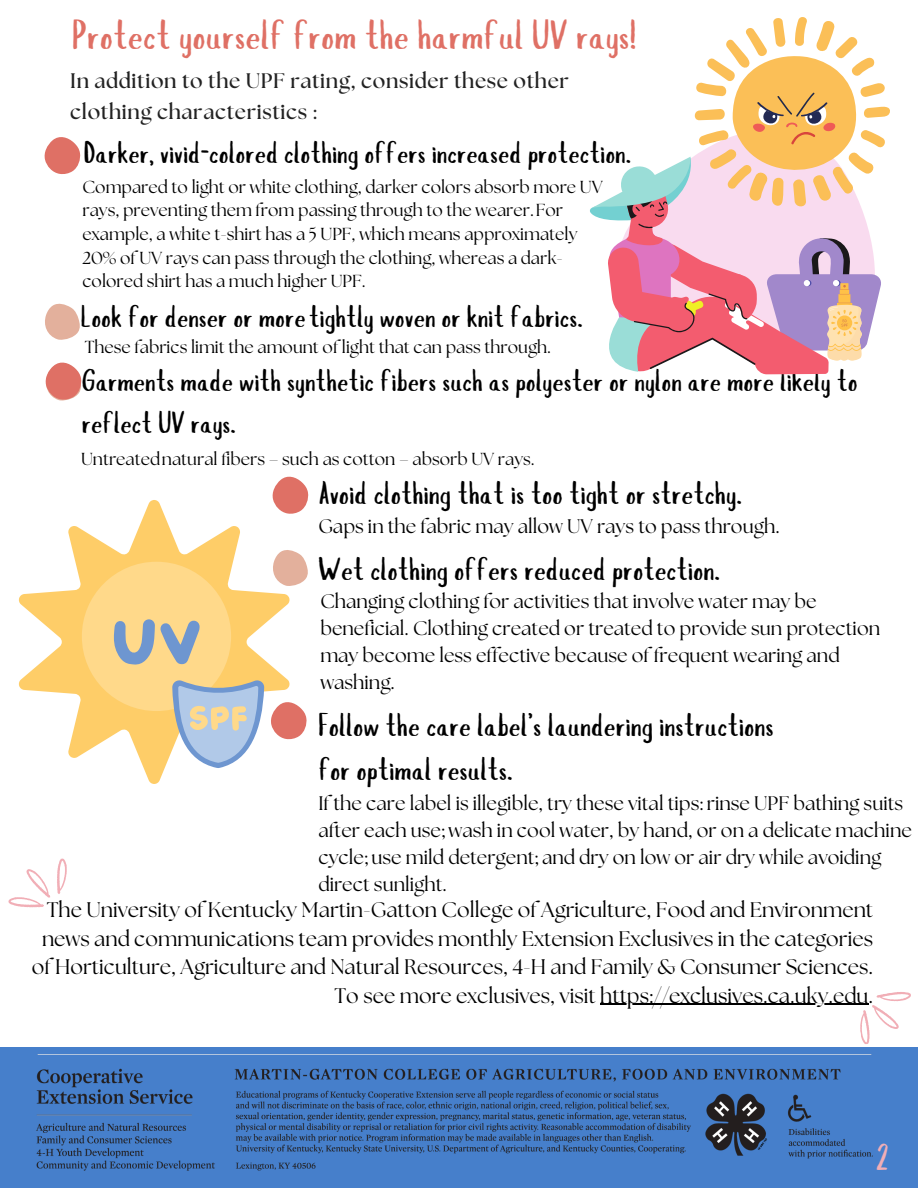
<style>
.page{position:relative;width:918px;height:1188px;background:#fff}
.page>*{position:absolute;margin:0;border:0;box-sizing:border-box;transform-origin:0 0}
.t1{font:40.5px "Slopes";letter-spacing:.005em;color:#df7065}
.t2{font:36px "Slopes";color:#f1aeb6}
.t3{font:31.65px/43.8px "Slopes";color:#000}
.t4{font:30.3px/42px "Slopes";color:#000}
.t5{font:21px/28.5px "The Seasons";color:#000;text-align:right}
.t6{font:700 21px/31.5px "The Seasons";letter-spacing:.03em;color:#222}
.t7{font:19.5px/27px "The Seasons";color:#000}
.t8{font:17.4px/23.7px "The Seasons";color:#000}
</style>
<div class="page">
<svg style="left:290px;top:550px;width:18px;height:36px"></svg>
<svg style="left:272px;top:476px;width:37px;height:38px"></svg>
<svg style="left:290px;top:702px;width:17px;height:38px"></svg>
<svg style="left:45px;top:362px;width:37px;height:39px"></svg>
<svg style="left:45px;top:303px;width:35px;height:37px"></svg>
<svg style="left:44px;top:137px;width:37px;height:37px"></svg>
<svg style="left:57px;top:858px;width:9px;height:36px"></svg>
<svg style="left:9px;top:869px;width:41px;height:39px"></svg>
<svg style="left:857px;top:992px;width:54px;height:52px"></svg>
<hr style="left:600px;top:1004px;width:269px;height:1px;background:#000">
<div style="left:0;top:1047px;width:918px;height:141px;background:#467fcb"></div>
<img style="left:36px;top:1054px;width:837px;height:117px">
<svg style="left:590px;top:17px;width:300px;height:357px"></svg>
<svg style="left:18px;top:500px;width:272px;height:283px"></svg>
<div style="left:82px;top:562px;width:149px;height:149px;background:#ffd98a;border-radius:50%"></div>
<svg style="left:114px;top:619px;width:150px;height:149px"></svg>
<p class="t1" style="left:72px;top:18px;width:566px">Protect yourself from the harmful UV rays!</p>
<p class="t6" style="left:70px;top:66px;width:500px">In addition to the UPF rating, consider these other clothing characteristics :</p>
<p class="t4" style="left:84px;top:134px;width:549px">Darker, vivid-colored clothing offers increased protection.</p>
<p class="t8" style="left:82px;top:176px;width:522px">Compared to light or white clothing, darker colors absorb more UV rays, preventing them from passing through to the wearer.For example, a white t-shirt has a 5 UPF, which means approximately 20% of UV rays can pass through the clothing, whereas a dark&shy;colored shirt has a much higher UPF.</p>
<p class="t4" style="left:81px;top:299px;width:503px">Look for denser or moretightly woven or knit fabrics.</p>
<p class="t8" style="left:85px;top:336px;width:468px">These fabrics limit the amount of light that can pass through.</p>
<p class="t4" style="left:82px;top:363px;width:777px">Garments made with synthetic fibers such as polyester or nylon are more likely to reflect UV rays.</p>
<h2 class="t8" style="left:81px;top:448px;width:455px">Untreatednatural fibers – such as cotton – absorb UV rays.</h2>
<p class="t3" style="left:319px;top:474px;width:425px">Avoid clothing that is too tight or stretchy.</p>
<h3 class="t7" style="left:318px;top:514px;width:463px">Gaps in the fabric may allow UV rays to pass through.</h3>
<p class="t3" style="left:318px;top:550px;width:404px">Wet clothing offers reduced protection.</p>
<p class="t7" style="left:320px;top:589px;width:561px">Changing clothing for activities that involve water may be beneficial. Clothing created or treated to provide sun protection may become less effective because of frequent wearing and washing.</p>
<h2 class="t3" style="left:318px;top:706px;width:457px">Follow the care label’s laundering instructions for optimal results.</h2>
<p class="t7" style="left:318px;top:790px;width:595px">If the care label is illegible, try these vital tips: rinse UPF bathing suits after each use; wash in cool water, by hand, or on a delicate machine cycle; use mild detergent; and dry on low or air dry while avoiding direct sunlight.</p>
<p class="t5" style="left:32px;top:897px;width:843px">The University of Kentucky Martin-Gatton College of Agriculture, Food and Environment news and communications team provides monthly Extension Exclusives in the categories of Horticulture, Agriculture and Natural Resources, 4-H and Family &amp; Consumer Sciences.<br>To see more exclusives, visit https://exclusives.ca.uky.edu.</p>
<p class="t2" style="left:876px;top:1143px;width:14px">2</p>
</div>
